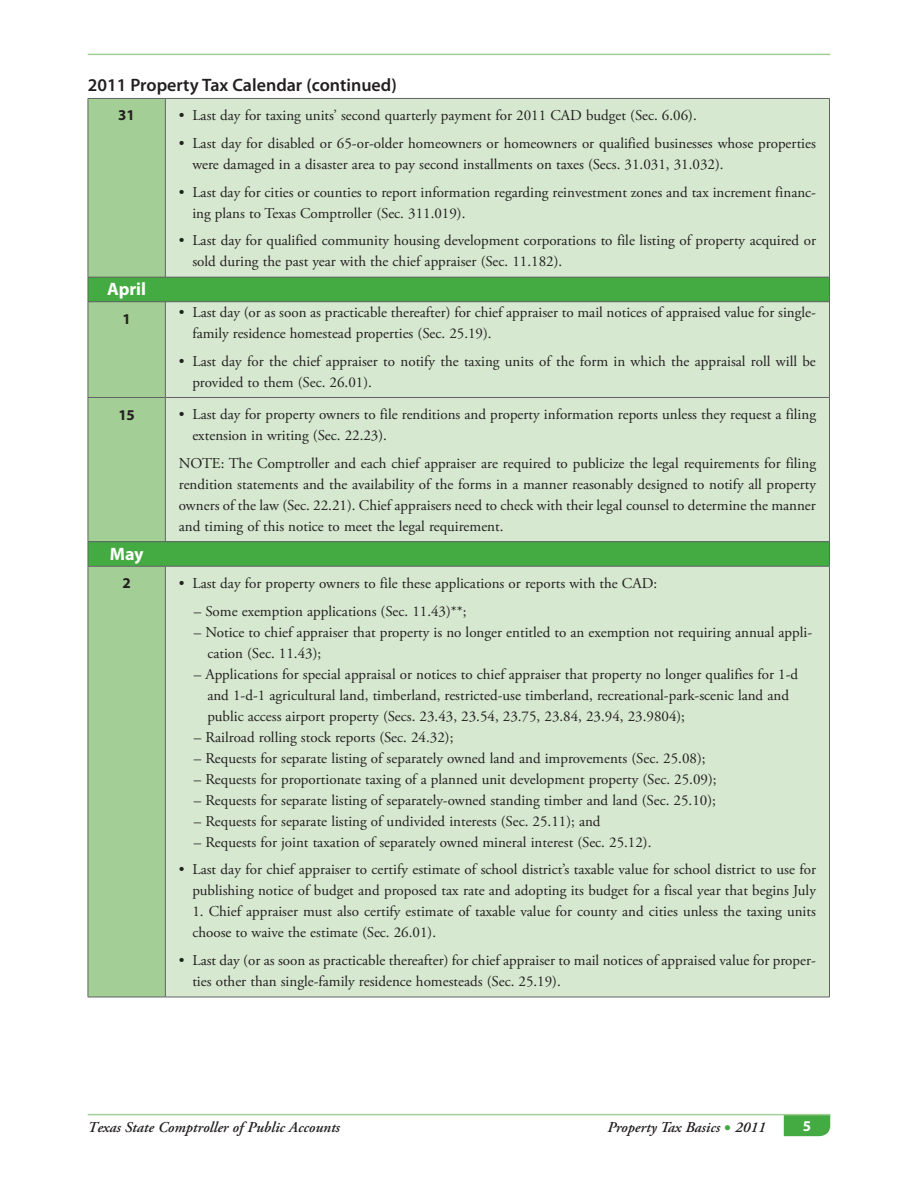
<style>
.page{position:relative;width:918px;height:1188px;background:#fff}
.page>*{position:absolute;margin:0;border:0;box-sizing:border-box;transform-origin:0 0}
.Chapter_Header{font:600 18px "Myriad Pro";color:#231f20}
.t1{font:700 18px "Myriad Pro";letter-spacing:-.005em;color:#fff}
.t2{font:15px/21px "Adobe Garamond Pro";color:#231f20}
.t3{font:italic 600 15px "Adobe Garamond Pro";color:#231f20}
.t4{font:700 15px "Myriad Pro";color:#231f20}
.t5{font:700 15px "Myriad Pro";color:#fff}
.s1{font-family:"Myriad Pro";font-weight:400;font-style:normal;font-stretch:semi-expanded;font-size:24px;color:#44aa42}
</style>
<div class="page">
<div style="left:770px;top:1103px;width:60px;height:33px;background:#44aa42;border-radius:11px"></div>
<div style="left:762px;top:1098px;width:72px;height:16px;background:#fff;border:2px solid #fff"></div>
<div style="left:757px;top:1099px;width:27px;height:38px;background:#fff"></div>
<hr style="left:88px;top:1114px;width:742px;height:1px;background:#a3ce95">
<hr style="left:88px;top:54px;width:742px;height:1px;background:#a3ce95">
<div style="left:88px;top:98px;width:77px;height:179px;background:#a3ce95"></div>
<div style="left:88px;top:302px;width:77px;height:95px;background:#a3ce95"></div>
<div style="left:88px;top:397px;width:77px;height:145px;background:#a3ce95"></div>
<div style="left:88px;top:566px;width:77px;height:431px;background:#a3ce95"></div>
<div style="left:165px;top:98px;width:665px;height:179px;background:#d6e8d0"></div>
<div style="left:165px;top:302px;width:665px;height:95px;background:#d6e8d0"></div>
<div style="left:165px;top:397px;width:665px;height:145px;background:#d6e8d0"></div>
<div style="left:165px;top:566px;width:665px;height:431px;background:#d6e8d0"></div>
<div style="left:88px;top:277px;width:77px;height:25px;background:#44aa42"></div>
<div style="left:165px;top:277px;width:665px;height:25px;background:#44aa42"></div>
<div style="left:88px;top:542px;width:77px;height:24px;background:#44aa42"></div>
<div style="left:165px;top:542px;width:665px;height:24px;background:#44aa42"></div>
<hr style="left:88px;top:98px;width:77px;height:1px;background:#636366">
<hr style="left:88px;top:99px;width:1px;height:178px;background:#636366">
<hr style="left:165px;top:98px;width:665px;height:1px;background:#636366">
<hr style="left:165px;top:99px;width:1px;height:178px;background:#636366">
<hr style="left:829px;top:99px;width:1px;height:178px;background:#636366">
<hr style="left:88px;top:302px;width:1px;height:95px;background:#636366">
<hr style="left:88px;top:397px;width:77px;height:1px;background:#636366">
<hr style="left:88px;top:398px;width:1px;height:144px;background:#636366">
<hr style="left:165px;top:398px;width:1px;height:144px;background:#636366">
<hr style="left:829px;top:398px;width:1px;height:144px;background:#636366">
<hr style="left:88px;top:566px;width:1px;height:431px;background:#636366">
<hr style="left:165px;top:566px;width:1px;height:431px;background:#636366">
<hr style="left:829px;top:566px;width:1px;height:431px;background:#636366">
<hr style="left:88px;top:997px;width:77px;height:1px;background:#636366">
<hr style="left:165px;top:997px;width:665px;height:1px;background:#636366">
<hr style="left:165px;top:302px;width:1px;height:95px;background:#636366">
<hr style="left:829px;top:302px;width:1px;height:95px;background:#636366">
<hr style="left:165px;top:397px;width:665px;height:1px;background:#636366">
<hr style="left:88px;top:277px;width:77px;height:1px;background:#636366">
<svg style="left:88px;top:277px;width:1px;height:24px"></svg>
<hr style="left:165px;top:277px;width:665px;height:1px;background:#636366">
<svg style="left:829px;top:277px;width:1px;height:24px"></svg>
<hr style="left:88px;top:301px;width:77px;height:1px;background:#636366">
<hr style="left:165px;top:301px;width:665px;height:1px;background:#636366">
<hr style="left:88px;top:541px;width:77px;height:1px;background:#636366">
<svg style="left:88px;top:542px;width:1px;height:24px"></svg>
<hr style="left:165px;top:541px;width:665px;height:1px;background:#636366">
<svg style="left:829px;top:542px;width:1px;height:24px"></svg>
<hr style="left:88px;top:566px;width:77px;height:1px;background:#636366">
<hr style="left:165px;top:566px;width:665px;height:1px;background:#636366">
<p class="Chapter_Header" style="left:88px;top:75px;width:311px">2011 Property Tax Calendar (continued)</p>
<p class="t4" style="left:118px;top:107px;width:18px">31</p>
<p class="t2" style="left:179px;top:105px;width:519px">• Last day for taxing units’ second quarterly payment for 2011 CAD budget (Sec. 6.06).</p>
<p class="t2" style="left:192px;top:133px;width:625px;text-indent:-14px">• Last day for disabled or 65-or-older homeowners or homeowners or qualified businesses whose properties were damaged in a disaster area to pay second installments on taxes (Secs. 31.031, 31.032).</p>
<p class="t2" style="left:192px;top:182px;width:625px;text-indent:-13px">• Last day for cities or counties to report information regarding reinvestment zones and tax increment financ&shy;ing plans to Texas Comptroller (Sec. 311.019).</p>
<p class="t2" style="left:192px;top:231px;width:625px;text-indent:-14px">• Last day for qualified community housing development corporations to file listing of property acquired or sold during the past year with the chief appraiser (Sec. 11.182).</p>
<p class="t1" style="left:107px;top:279px;width:40px">April</p>
<p class="t4" style="left:122px;top:310px;width:10px">1</p>
<p class="t2" style="left:192px;top:302px;width:625px;text-indent:-14px">• Last day (or as soon as practicable thereafter) for chief appraiser to mail notices of appraised value for single&shy;family residence homestead properties (Sec. 25.19).</p>
<p class="t2" style="left:192px;top:351px;width:625px;text-indent:-14px">• Last day for the chief appraiser to notify the taxing units of the form in which the appraisal roll will be provided to them (Sec. 26.01).</p>
<p class="t4" style="left:118px;top:406px;width:18px">15</p>
<p class="t2" style="left:192px;top:404px;width:625px;text-indent:-14px">• Last day for property owners to file renditions and property information reports unless they request a filing extension in writing (Sec. 22.23).</p>
<p class="t2" style="left:179px;top:453px;width:639px;text-align:justify">NOTE: The Comptroller and each chief appraiser are required to publicize the legal requirements for filing rendition statements and the availability of the forms in a manner reasonably designed to notify all property owners of the law (Sec. 22.21). Chief appraisers need to check with their legal counsel to determine the manner and timing of this notice to meet the legal requirement.</p>
<p class="t1" style="left:110px;top:543px;width:35px">May</p>
<p class="t4" style="left:122px;top:575px;width:10px">2</p>
<p class="t2" style="left:179px;top:573px;width:480px">• Last day for property owners to file these applications or reports with the CAD:</p>
<p class="t2" style="left:194px;top:601px;width:274px">– Some exemption applications (Sec. 11.43)**;</p>
<p class="t2" style="left:207px;top:622px;width:606px;text-indent:-13px">– Notice to chief appraiser that property is no longer entitled to an exemption not requiring annual appli&shy;cation (Sec. 11.43);</p>
<p class="t2" style="left:207px;top:664px;width:592px;text-indent:-14px">– Applications for special appraisal or notices to chief appraiser that property no longer qualifies for 1-d and 1-d-1 agricultural land, timberland, restricted-use timberland, recreational-park-scenic land and public access airport property (Secs. 23.43, 23.54, 23.75, 23.84, 23.94, 23.9804);</p>
<p class="t2" style="left:194px;top:727px;width:261px">– Railroad rolling stock reports (Sec. 24.32);</p>
<p class="t2" style="left:194px;top:748px;width:513px">– Requests for separate listing of separately owned land and improvements (Sec. 25.08);</p>
<p class="t2" style="left:194px;top:769px;width:524px">– Requests for proportionate taxing of a planned unit development property (Sec. 25.09);</p>
<p class="t2" style="left:194px;top:790px;width:524px">– Requests for separate listing of separately-owned standing timber and land (Sec. 25.10);</p>
<p class="t2" style="left:194px;top:811px;width:408px">– Requests for separate listing of undivided interests (Sec. 25.11); and</p>
<p class="t2" style="left:194px;top:832px;width:459px">– Requests for joint taxation of separately owned mineral interest (Sec. 25.12).</p>
<p class="t2" style="left:179px;top:860px;width:639px;text-align:right">• Last day for chief appraiser to certify estimate of school district’s taxable value for school district to use for publishing notice of budget and proposed tax rate and adopting its budget for a fiscal year that begins July</p>
<p class="t2" style="left:192px;top:902px;width:625px">1. Chief appraiser must also certify estimate of taxable value for county and cities unless the taxing units choose to waive the estimate (Sec. 26.01).</p>
<p class="t2" style="left:192px;top:950px;width:625px;text-indent:-13px">• Last day (or as soon as practicable thereafter) for chief appraiser to mail notices of appraised value for proper&shy;ties other than single-family residence homesteads (Sec. 25.19).</p>
<p class="t3" style="left:88px;top:1119px;width:254px">Texas State Comptroller of Public Accounts</p>
<p class="t3" style="left:607px;top:1119px;width:160px">Property Tax Basics <span class="s1">•</span> 2011</p>
<p class="t5" style="left:803px;top:1118px;width:10px">5</p>
</div>
